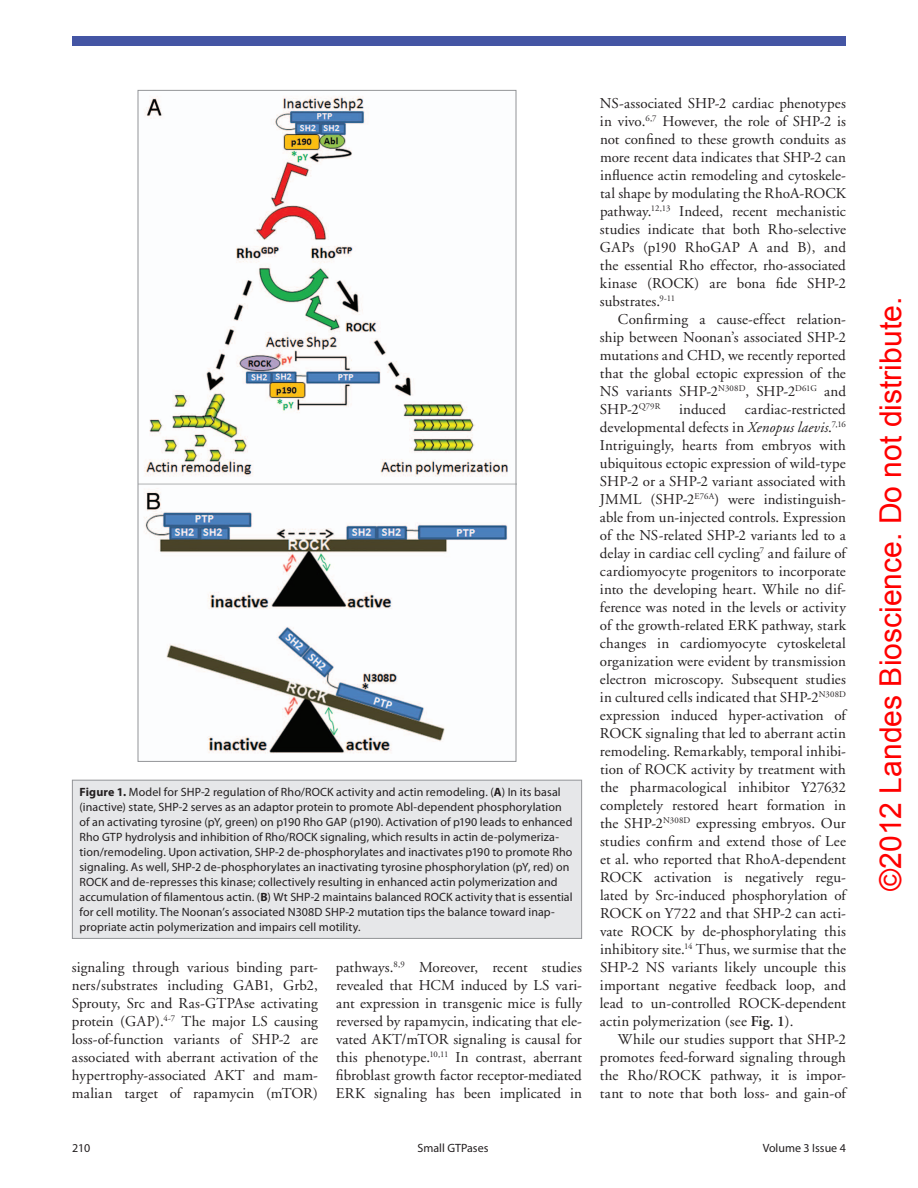
<style>
.page{position:relative;width:918px;height:1188px;background:#fff}
.page>*{position:absolute;margin:0;border:0;box-sizing:border-box;transform-origin:0 0}
.t1{font:30.15px "Arial";color:#f00}
.Body_text{font:15px/18px "Adobe Garamond";letter-spacing:.005em;color:#231f20;text-align:justify}
.Figure_Legend{font:12px/15px "Myriad Pro";letter-spacing:.01em;color:#231f20}
.s1{font-weight:700}
.s2{font-style:italic}
.s3{font-weight:600}
</style>
<div class="page">
<div style="left:72px;top:36px;width:774px;height:10px;background:#4455a4"></div>
<img style="left:140px;top:96px;width:374px;height:658px">
<div style="left:72px;top:780px;width:510px;height:158px;background:#e6e7e9"></div>
<div style="left:72px;top:780px;width:510px;height:159px;border:1px solid #939598"></div>
<p class="Figure_Legend" style="left:79px;top:785px;width:495px"><span class="s1">Figure 1.</span> Model for SHP-2 regulation of Rho/ROCK activity and actin remodeling. (<span class="s1">A</span>) In its basal (inactive) state, SHP-2 serves as an adaptor protein to promote Abl-dependent phosphorylation of an activating tyrosine (pY, green) on p190 Rho GAP (p190). Activation of p190 leads to enhanced Rho GTP hydrolysis and inhibition of Rho/ROCK signaling, which results in actin de-polymeriza&shy;tion/remodeling. Upon activation, SHP-2 de-phosphorylates and inactivates p190 to promote Rho signaling. As well, SHP-2 de-phosphorylates an inactivating tyrosine phosphorylation (pY, red) on ROCK and de-represses this kinase; collectively resulting in enhanced actin polymerization and accumulation of filamentous actin. (<span class="s1">B</span>) Wt SHP-2 maintains balanced ROCK activity that is essential for cell motility. The Noonan’s associated N308D SHP-2 mutation tips the balance toward inap&shy;propriate actin polymerization and impairs cell motility.</p>
<p class="Body_text" style="left:72px;top:959px;width:248px">signaling through various binding part&shy;ners/substrates including GAB1, Grb2, Sprouty, Src and Ras-GTPAse activating protein (GAP).<sup>4-7</sup> The major LS causing loss-of-function variants of SHP-2 are associated with aberrant activation of the hypertrophy-associated AKT and mam&shy;malian target of rapamycin (mTOR)</p>
<p class="Body_text" style="left:336px;top:959px;width:248px">pathways.<sup>8,9</sup> Moreover, recent studies revealed that HCM induced by LS vari&shy;ant expression in transgenic mice is fully reversed by rapamycin, indicating that ele&shy;vated AKT/mTOR signaling is causal for this phenotype.<sup>10,11</sup> In contrast, aberrant fibroblast growth factor receptor-mediated ERK signaling has been implicated in</p>
<p class="Body_text" style="left:600px;top:95px;width:248px">NS-associated SHP-2 cardiac phenotypes in vivo.<sup>6,7</sup> However, the role of SHP-2 is not confined to these growth conduits as more recent data indicates that SHP-2 can influence actin remodeling and cytoskele&shy;tal shape by modulating the RhoA-ROCK pathway.<sup>12,13</sup> Indeed, recent mechanistic studies indicate that both Rho-selective GAPs (p190 RhoGAP A and B), and the essential Rho effector, rho-associated kinase (ROCK) are bona fide SHP-2 substrates.<sup>9-11</sup></p>
<p class="Body_text" style="left:600px;top:311px;width:248px;text-indent:18px">Confirming a cause-effect relation&shy;ship between Noonan’s associated SHP-2 mutations and CHD, we recently reported that the global ectopic expression of the NS variants SHP-2<sup>N308D</sup>, SHP-2<sup>D61G</sup> and SHP-2<sup>Q79R</sup></p>
<p class="Body_text" style="left:600px;top:401px;width:248px;text-indent:145px">cardiac-restricted developmental defects in <span class="s2">Xenopus laevis</span>.<sup>7,16<br></sup>Intriguingly, hearts from embryos with ubiquitous ectopic expression of wild-type SHP-2 or a SHP-2 variant associated with JMML (SHP-2<sup>E76A</sup>) were indistinguish&shy;able from un-injected controls. Expression of the NS-related SHP-2 variants led to a delay in cardiac cell cycling<sup>7</sup> and failure of cardiomyocyte progenitors to incorporate into the developing heart. While no dif&shy;ference was noted in the levels or activity of the growth-related ERK pathway, stark changes in cardiomyocyte cytoskeletal organization were evident by transmission electron microscopy. Subsequent studies in cultured cells indicated that SHP-2<sup>N308D </sup>expression induced hyper-activation of ROCK signaling that led to aberrant actin remodeling. Remarkably, temporal inhibi&shy;tion of ROCK activity by treatment with the pharmacological inhibitor Y27632 completely restored heart formation in the SHP-2<sup>N308D</sup> expressing embryos. Our studies confirm and extend those of Lee et al. who reported that RhoA-dependent ROCK activation is negatively regu&shy;lated by Src-induced phosphorylation of ROCK on Y722 and that SHP-2 can acti&shy;vate ROCK by de-phosphorylating this inhibitory site.<sup>14</sup> Thus, we surmise that the SHP-2 NS variants likely uncouple this important negative feedback loop, and lead to un-controlled ROCK-dependent actin polymerization (see <span class="s3">Fig. 1</span>).</p>
<p class="Body_text" style="left:600px;top:1031px;width:247px;text-indent:18px">While our studies support that SHP-2 promotes feed-forward signaling through the Rho/ROCK pathway, it is impor&shy;tant to note that both loss- and gain-of</p>
<p class="Body_text" style="left:679px;top:401px;width:49px">induced</p>
<p class="Figure_Legend" style="left:72px;top:1141px;width:20px">210</p>
<p class="Figure_Legend" style="left:418px;top:1141px;width:73px">Small GTPases</p>
<p class="Figure_Legend" style="left:763px;top:1141px;width:85px">Volume 3 Issue 4</p>
<h1 class="t1" style="left:871px;top:891px;width:595px;rotate:-90deg">©2012 Landes Bioscience. Do not distribute.</h1>
</div>
